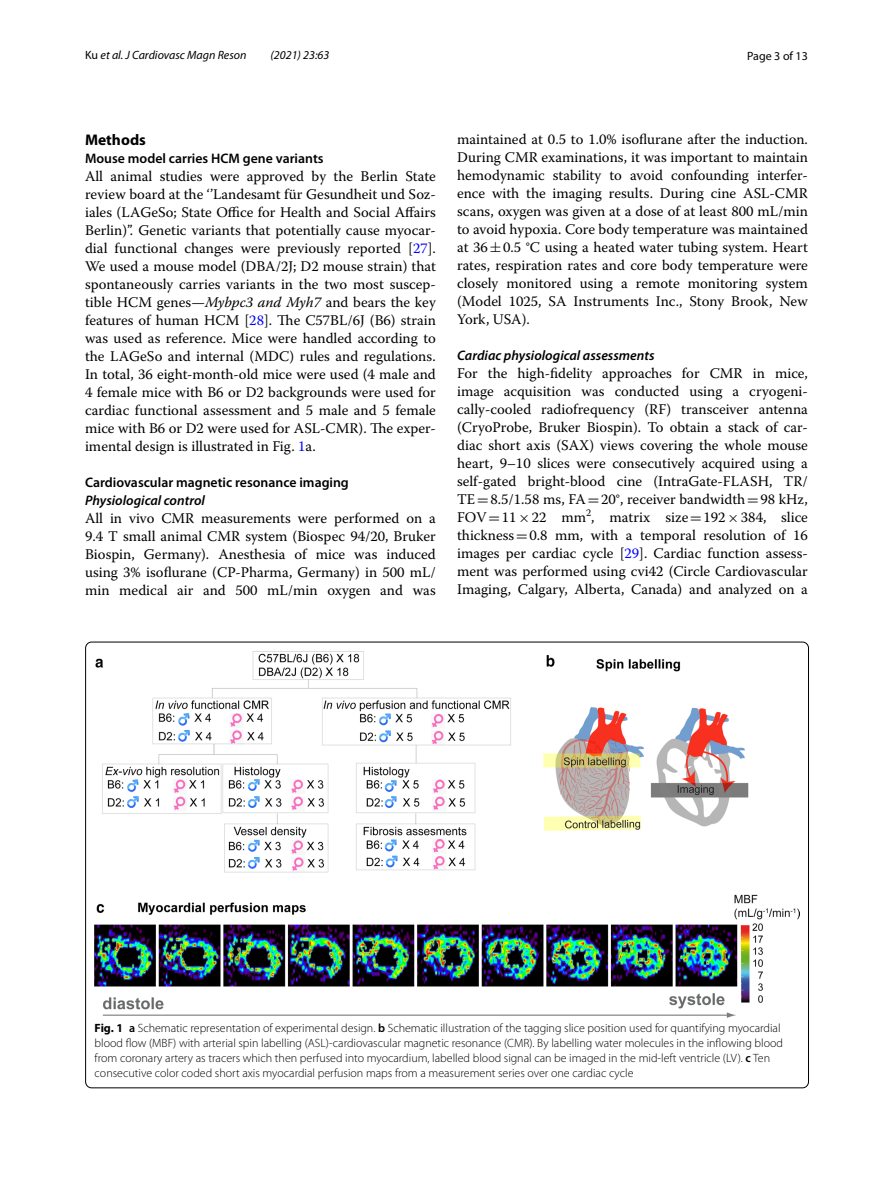
<style>
.page{position:relative;width:893px;height:1187px;background:#fff}
.page>*{position:absolute;margin:0;border:0;box-sizing:border-box;transform-origin:0 0}
.t1{font:700 15.45px "Myriad Pro";color:#000}
.t2{font:14.7px/18px "Warnock Pro";color:#000;text-align:justify}
.t3{font:600 13.8px "Myriad Pro";color:#000}
.t4{font:italic 600 13.8px "Myriad Pro";color:#000}
.t5{font:300 12px/15px "Myriad Pro";color:#000}
.t6{font:italic 12px "Myriad Pro";color:#000}
.t7{font:12px "Myriad Pro";color:#000}
.s1{font-style:normal}
.s2{color:#00f}
.s3{font-style:italic}
.s4{font-family:"MTSY"}
.s5{font-weight:700}
.s6{font-weight:600}
</style>
<div class="page">
<img style="left:94px;top:651px;width:706px;height:366px">
<p class="t6" style="left:85px;top:48px;width:163px"><span class="s1">Ku</span> et al. J Cardiovasc Magn Reson</p>
<p class="t6" style="left:271px;top:48px;width:60px">(2021) 23:63</p>
<p class="t7" style="left:747px;top:48px;width:62px">Page 3 of 13</p>
<p class="t1" style="left:85px;top:129px;width:62px">Methods</p>
<p class="t3" style="left:85px;top:149px;width:240px">Mouse model carries HCM gene variants</p>
<p class="t2" style="left:85px;top:166px;width:352px">All animal studies were approved by the Berlin State review board at the ‘’Landesamt für Gesundheit und Soz&shy;iales (LAGeSo; State Office for Health and Social Affairs Berlin)’’. Genetic variants that potentially cause myocar&shy;dial functional changes were previously reported [<span class="s2">27</span>].<br>We used a mouse model (DBA/2J; D2 mouse strain) that spontaneously carries variants in the two most suscep&shy;tible HCM genes—<span class="s3">Mybpc3 and Myh7</span> and bears the key features of human HCM [<span class="s2">28</span>]. The C57BL/6J (B6) strain was used as reference. Mice were handled according to the LAGeSo and internal (MDC) rules and regulations.<br>In total, 36 eight-month-old mice were used (4 male and 4 female mice with B6 or D2 backgrounds were used for cardiac functional assessment and 5 male and 5 female mice with B6 or D2 were used for ASL-CMR). The exper&shy;imental design is illustrated in Fig. <span class="s2">1</span>a.</p>
<p class="t3" style="left:85px;top:473px;width:265px">Cardiovascular magnetic resonance imaging</p>
<p class="t4" style="left:85px;top:491px;width:121px">Physiological control</p>
<p class="t2" style="left:85px;top:508px;width:352px">All in vivo CMR measurements were performed on a 9.4 T small animal CMR system (Biospec 94/20, Bruker Biospin, Germany). Anesthesia of mice was induced using 3% isoflurane (CP-Pharma, Germany) in 500 mL/ min medical air and 500 mL/min oxygen and was</p>
<p class="t2" style="left:457px;top:130px;width:352px">maintained at 0.5 to 1.0% isoflurane after the induction.<br>During CMR examinations, it was important to maintain hemodynamic stability to avoid confounding interfer&shy;ence with the imaging results. During cine ASL-CMR scans, oxygen was given at a dose of at least 800 mL/min to avoid hypoxia. Core body temperature was maintained at 36<span class="s4">±</span>0.5 °C using a heated water tubing system. Heart rates, respiration rates and core body temperature were closely monitored using a remote monitoring system (Model 1025, SA Instruments Inc., Stony Brook, New York, USA).</p>
<p class="t4" style="left:457px;top:346px;width:199px">Cardiac physiological assessments</p>
<p class="t2" style="left:457px;top:364px;width:352px">For the high-fidelity approaches for CMR in mice, image acquisition was conducted using a cryogeni&shy;cally-cooled radiofrequency (RF) transceiver antenna (CryoProbe, Bruker Biospin). To obtain a stack of car&shy;diac short axis (SAX) views covering the whole mouse heart, 9–10 slices were consecutively acquired using a self-gated bright-blood cine (IntraGate-FLASH, TR/ TE<span class="s4">=</span>8.5/1.58 ms, FA<span class="s4">=</span>20°, receiver bandwidth<span class="s4">=</span>98 kHz, FOV<span class="s4">=</span>11<span class="s4">×</span>22 mm<sup>2</sup>, matrix size<span class="s4">=</span>192<span class="s4">×</span>384, slice thickness<span class="s4">=</span>0.8 mm, with a temporal resolution of 16 images per cardiac cycle [<span class="s2">29</span>]. Cardiac function assess&shy;ment was performed using cvi42 (Circle Cardiovascular Imaging, Calgary, Alberta, Canada) and analyzed on a</p>
<p class="t5" style="left:95px;top:1020px;width:690px"><span class="s5">Fig. 1</span> <span class="s6">a</span> Schematic representation of experimental design. <span class="s6">b</span> Schematic illustration of the tagging slice position used for quantifying myocardial blood flow (MBF) with arterial spin labelling (ASL)-cardiovascular magnetic resonance (CMR). By labelling water molecules in the inflowing blood from coronary artery as tracers which then perfused into myocardium, labelled blood signal can be imaged in the mid-left ventricle (LV). <span class="s6">c</span> Ten consecutive color coded short axis myocardial perfusion maps from a measurement series over one cardiac cycle</p>
</div>
